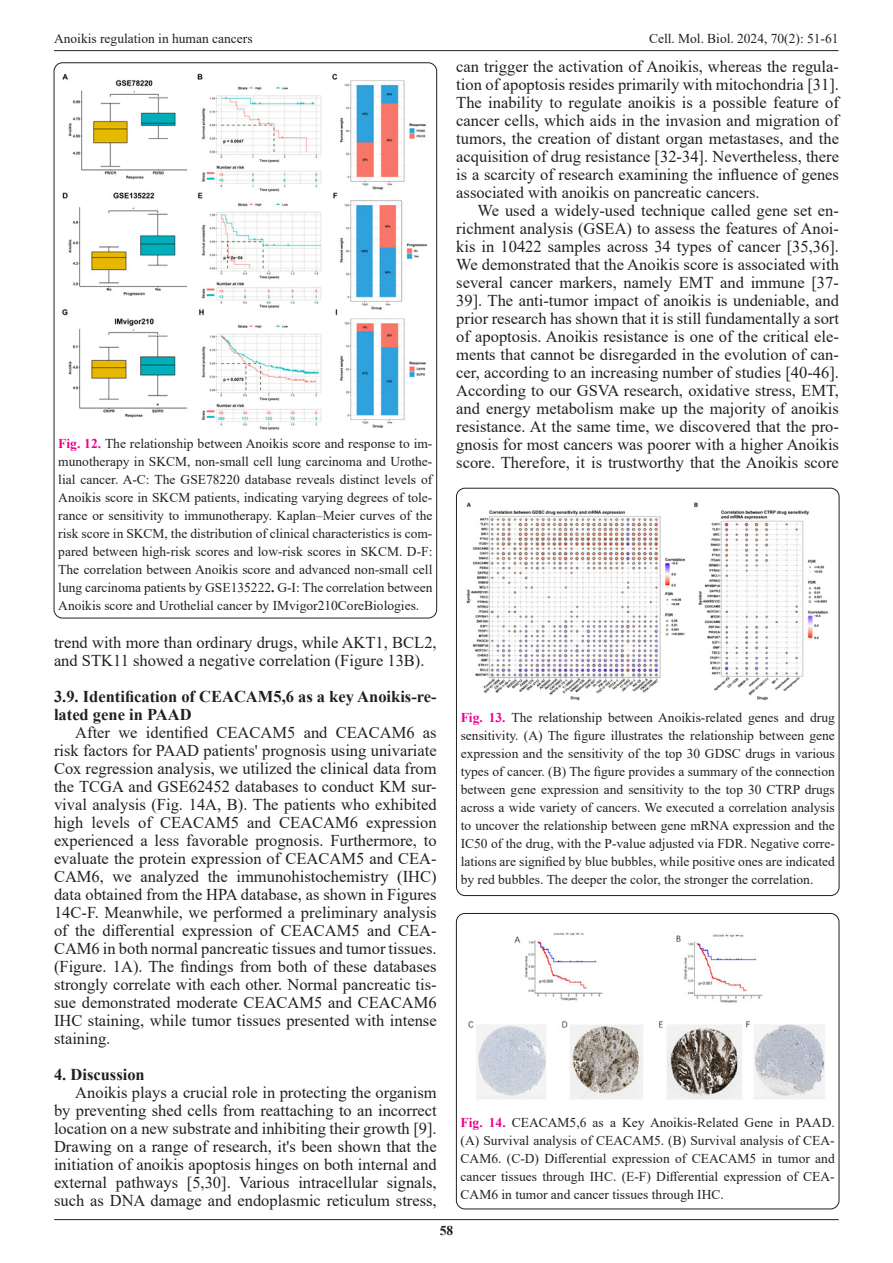
<style>
.page{position:relative;width:893px;height:1263px;background:#fff}
.page>*{position:absolute;margin:0;border:0;box-sizing:border-box;transform-origin:0 0}
.t1{font:16.5px/18px "Times New Roman";color:#231f20;text-align:justify}
.t2{font:700 16.5px/18px "Times New Roman";color:#231f20}
.t3{font:13.5px/18px "Times New Roman";color:#231f20;text-align:justify}
.t4{font:700 13.5px "Times New Roman";color:#231f20}
.s1{font-weight:700;color:#ed028c}
.s2{font-weight:700}
</style>
<div class="page">
<hr style="left:54px;top:50px;width:784px;height:1px;background:#231f20">
<hr style="left:54px;top:1219px;width:785px;height:1px;background:#231f20">
<img style="left:466px;top:502px;width:362px;height:199px">
<div style="left:456px;top:913px;width:383px;height:296px;border:1px solid #231f20;border-radius:9px"></div>
<img style="left:468px;top:932px;width:357px;height:167px">
<img style="left:63px;top:74px;width:364px;height:356px">
<p class="t3" style="left:54px;top:29px;width:200px">Anoikis regulation in human cancers</p>
<p class="t3" style="left:649px;top:29px;width:191px">Cell. Mol. Biol. 2024, 70(2): 51-61</p>
<p class="t3" style="left:58px;top:434px;width:376px"><span class="s1">Fig. 12.</span> The relationship between Anoikis score and response to im&shy;munotherapy in SKCM, non-small cell lung carcinoma and Urothe&shy;lial cancer. A-C: The GSE78220 database reveals distinct levels of Anoikis score in SKCM patients, indicating varying degrees of tole&shy;rance or sensitivity to immunotherapy. Kaplan–Meier curves of the risk score in SKCM, the distribution of clinical characteristics is com&shy;pared between high-risk scores and low-risk scores in SKCM. D-F:<br>The correlation between Anoikis score and advanced non-small cell lung carcinoma patients by GSE135222<span class="s2">.</span> G-I: The correlation between Anoikis score and Urothelial cancer by IMvigor210CoreBiologies.</p>
<p class="t1" style="left:54px;top:633px;width:384px">trend with more than ordinary drugs, while AKT1, BCL2, and STK11 showed a negative correlation (Figure 13B).</p>
<p class="t2" style="left:54px;top:687px;width:384px">3.9. Identification of CEACAM5,6 as a key Anoikis-re&shy;lated gene in PAAD</p>
<p class="t1" style="left:54px;top:723px;width:384px;text-indent:21px">After we identified CEACAM5 and CEACAM6 as risk factors for PAAD patients' prognosis using univariate Cox regression analysis, we utilized the clinical data from the TCGA and GSE62452 databases to conduct KM sur&shy;vival analysis (Fig. 14A, B). The patients who exhibited high levels of CEACAM5 and CEACAM6 expression experienced a less favorable prognosis. Furthermore, to evaluate the protein expression of CEACAM5 and CEA-CAM6, we analyzed the immunohistochemistry (IHC) data obtained from the HPA database, as shown in Figures 14C-F. Meanwhile, we performed a preliminary analysis of the differential expression of CEACAM5 and CEA-CAM6 in both normal pancreatic tissues and tumor tissues. (Figure. 1A). The findings from both of these databases strongly correlate with each other. Normal pancreatic tis&shy;sue demonstrated moderate CEACAM5 and CEACAM6<br>IHC staining, while tumor tissues presented with intense staining.</p>
<p class="t2" style="left:54px;top:1065px;width:92px">4. Discussion</p>
<p class="t1" style="left:54px;top:1083px;width:384px;text-indent:21px">Anoikis plays a crucial role in protecting the organism by preventing shed cells from reattaching to an incorrect location on a new substrate and inhibiting their growth [9].<br>Drawing on a range of research, it's been shown that the initiation of anoikis apoptosis hinges on both internal and external pathways [5,30]. Various intracellular signals, such as DNA damage and endoplasmic reticulum stress,</p>
<p class="t1" style="left:456px;top:57px;width:384px">can trigger the activation of Anoikis, whereas the regula&shy;tion of apoptosis resides primarily with mitochondria [31].<br>The inability to regulate anoikis is a possible feature of cancer cells, which aids in the invasion and migration of tumors, the creation of distant organ metastases, and the acquisition of drug resistance [32-34]. Nevertheless, there is a scarcity of research examining the influence of genes associated with anoikis on pancreatic cancers.</p>
<p class="t1" style="left:456px;top:201px;width:384px;text-indent:21px">We used a widely-used technique called gene set en&shy;richment analysis (GSEA) to assess the features of Anoi&shy;kis in 10422 samples across 34 types of cancer [35,36].<br>We demonstrated that the Anoikis score is associated with several cancer markers, namely EMT and immune [37- 39]. The anti-tumor impact of anoikis is undeniable, and prior research has shown that it is still fundamentally a sort of apoptosis. Anoikis resistance is one of the critical ele&shy;ments that cannot be disregarded in the evolution of can&shy;cer, according to an increasing number of studies [40-46].<br>According to our GSVA research, oxidative stress, EMT, and energy metabolism make up the majority of anoikis resistance. At the same time, we discovered that the pro&shy;gnosis for most cancers was poorer with a higher Anoikis score. Therefore, it is trustworthy that the Anoikis score</p>
<p class="t3" style="left:461px;top:708px;width:376px"><span class="s1">Fig. 13.</span> The relationship between Anoikis-related genes and drug sensitivity. (A) The figure illustrates the relationship between gene expression and the sensitivity of the top 30 GDSC drugs in various types of cancer. (B) The figure provides a summary of the connection between gene expression and sensitivity to the top 30 CTRP drugs across a wide variety of cancers. We executed a correlation analysis to uncover the relationship between gene mRNA expression and the IC50 of the drug, with the P-value adjusted via FDR. Negative corre&shy;lations are signified by blue bubbles, while positive ones are indicated by red bubbles. The deeper the color, the stronger the correlation.</p>
<p class="t3" style="left:461px;top:1113px;width:376px"><span class="s1">Fig. 14.</span> CEACAM5,6 as a Key Anoikis-Related Gene in PAAD. (A) Survival analysis of CEACAM5. (B) Survival analysis of CEA-CAM6. (C-D) Differential expression of CEACAM5 in tumor and cancer tissues through IHC. (E-F) Differential expression of CEA-CAM6 in tumor and cancer tissues through IHC.</p>
<p class="t4" style="left:440px;top:1220px;width:15px">58</p>
</div>
